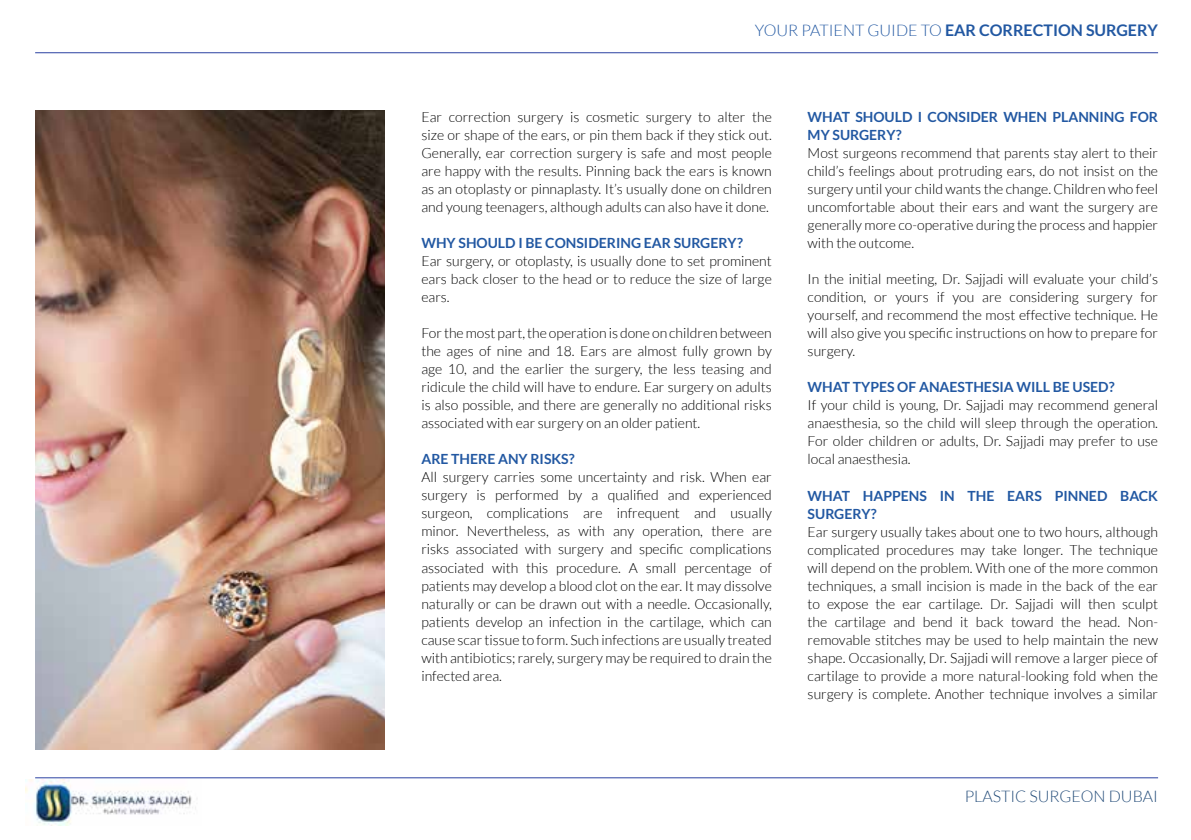
<style>
.page{position:relative;width:1191px;height:840px;background:#fff}
.page>*{position:absolute;margin:0;border:0;box-sizing:border-box;transform-origin:0 0}
.t1{font:700 16px "Lato";color:#2258a2}
.t2{font:300 16px "Lato";color:#234c79}
.t3{font:300 14px/18px "Lato";color:#000;text-align:justify}
.t4{font:700 14px/18px "Lato";color:#2258a2}
.s1{font-weight:300}
</style>
<div class="page">
<img style="left:35px;top:111px;width:349px;height:637px">
<img style="left:26px;top:779px;width:170px;height:45px">
<hr style="left:35px;top:777px;width:1123px;height:1px;background:#2a41a1">
<hr style="left:35px;top:52px;width:1123px;height:1px;background:#2a41a1">
<p class="t1" style="left:755px;top:21px;width:405px"><span class="s1">YOUR PATIENT GUIDE TO</span> EAR CORRECTION SURGERY</p>
<p class="t3" style="left:421px;top:108px;width:352px">Ear correction surgery is cosmetic surgery to alter the size or shape of the ears, or pin them back if they stick out.<br>Generally, ear correction surgery is safe and most people are happy with the results. Pinning back the ears is known as an otoplasty or pinnaplasty. It’s usually done on children and young teenagers, although adults can also have it done.</p>
<p class="t4" style="left:421px;top:234px;width:323px">WHY SHOULD I BE CONSIDERING EAR SURGERY?</p>
<p class="t3" style="left:421px;top:252px;width:352px">Ear surgery, or otoplasty, is usually done to set prominent ears back closer to the head or to reduce the size of large ears.</p>
<p class="t3" style="left:421px;top:324px;width:352px">For the most part, the operation is done on children between the ages of nine and 18. Ears are almost fully grown by age 10, and the earlier the surgery, the less teasing and ridicule the child will have to endure. Ear surgery on adults is also possible, and there are generally no additional risks associated with ear surgery on an older patient.</p>
<p class="t4" style="left:421px;top:450px;width:155px">ARE THERE ANY RISKS?</p>
<p class="t3" style="left:421px;top:468px;width:352px">All surgery carries some uncertainty and risk. When ear surgery is performed by a qualified and experienced surgeon, complications are infrequent and usually minor. Nevertheless, as with any operation, there are risks associated with surgery and specific complications associated with this procedure. A small percentage of patients may develop a blood clot on the ear. It may dissolve naturally or can be drawn out with a needle. Occasionally, patients develop an infection in the cartilage, which can cause scar tissue to form. Such infections are usually treated with antibiotics; rarely, surgery may be required to drain the infected area.</p>
<p class="t4" style="left:807px;top:108px;width:352px">WHAT SHOULD I CONSIDER WHEN PLANNING FOR<br>MY SURGERY?</p>
<p class="t3" style="left:807px;top:144px;width:352px">Most surgeons recommend that parents stay alert to their child’s feelings about protruding ears, do not insist on the surgery until your child wants the change. Children who feel uncomfortable about their ears and want the surgery are generally more co-operative during the process and happier with the outcome.</p>
<p class="t3" style="left:807px;top:270px;width:352px">In the initial meeting, Dr. Sajjadi will evaluate your child’s condition, or yours if you are considering surgery for yourself, and recommend the most effective technique. He will also give you specific instructions on how to prepare for surgery.</p>
<p class="t4" style="left:807px;top:378px;width:308px">WHAT TYPES OF ANAESTHESIA WILL BE USED?</p>
<p class="t3" style="left:807px;top:396px;width:352px">If your child is young, Dr. Sajjadi may recommend general anaesthesia, so the child will sleep through the operation.<br>For older children or adults, Dr. Sajjadi may prefer to use local anaesthesia.</p>
<p class="t4" style="left:807px;top:486px;width:352px">WHAT HAPPENS IN THE EARS PINNED BACK<br>SURGERY?</p>
<p class="t3" style="left:807px;top:522px;width:352px">Ear surgery usually takes about one to two hours, although complicated procedures may take longer. The technique will depend on the problem. With one of the more common techniques, a small incision is made in the back of the ear to expose the ear cartilage. Dr. Sajjadi will then sculpt the cartilage and bend it back toward the head. Non&shy;removable stitches may be used to help maintain the new shape. Occasionally, Dr. Sajjadi will remove a larger piece of cartilage to provide a more natural-looking fold when the surgery is complete. Another technique involves a similar</p>
<p class="t2" style="left:964px;top:787px;width:195px">PLASTIC SURGEON DUBAI</p>
</div>
